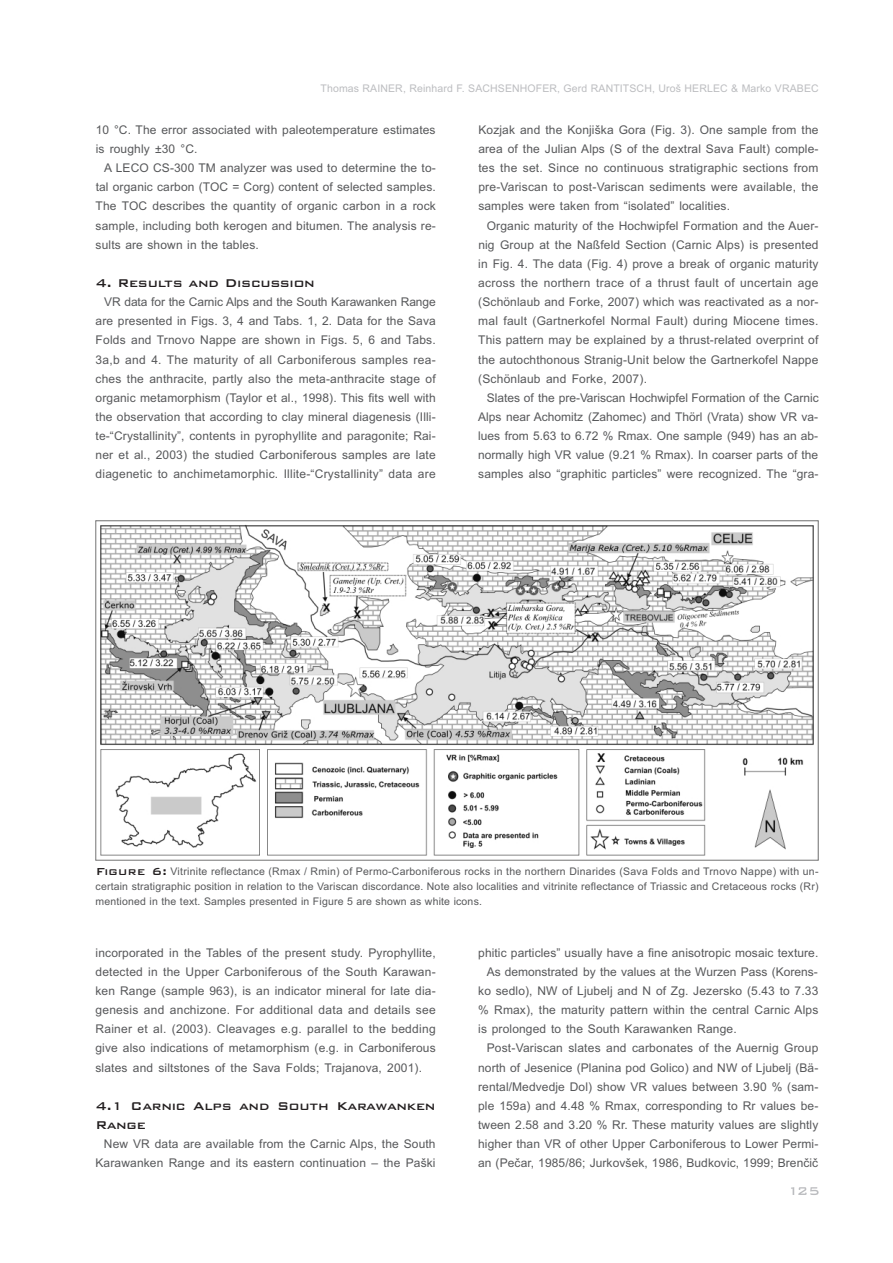
<style>
.page{position:relative;width:893px;height:1263px;background:#fff}
.page>*{position:absolute;margin:0;border:0;box-sizing:border-box;transform-origin:0 0}
.t1{font:500 15px/19.2px "Bank Gothic BT";letter-spacing:-.015em;color:#231f20}
.t2{font:12px/19.2px "Arial";letter-spacing:.01em;color:#57585a;text-align:justify}
.t3{font:10.5px/14.9px "Arial";letter-spacing:.015em;color:#57585a;text-align:justify}
.t4{font:10.5px "Arial";letter-spacing:.01em;color:#bcbdc0}
.s1{font-family:"Bank Gothic BT";font-weight:500;font-size:13.5px;color:#231f20}
</style>
<div class="page">
<img style="left:95px;top:521px;width:724px;height:340px">
<svg style="left:791px;top:1187px;width:28px;height:8px"></svg>
<p class="t4" style="left:321px;top:84px;width:500px">Thomas RAINER, Reinhard F. SACHSENHOFER, Gerd RANTITSCH, Uroš HERLEC &amp; Marko VRABEC</p>
<p class="t2" style="left:96px;top:121px;width:341px">10 °C. The error associated with paleotemperature estimates is roughly ±30 °C.</p>
<p class="t2" style="left:96px;top:159px;width:342px;text-indent:9px">A LECO CS-300 TM analyzer was used to determine the to&shy;tal organic carbon (TOC = Corg) content of selected samples.<br>The TOC describes the quantity of organic carbon in a rock sample, including both kerogen and bitumen. The analysis re&shy;sults are shown in the tables.</p>
<p class="t2" style="left:478px;top:121px;width:342px">Kozjak and the Konjiška Gora (Fig. 3). One sample from the area of the Julian Alps (S of the dextral Sava Fault) comple&shy;tes the set. Since no continuous stratigraphic sections from pre-Variscan to post-Variscan sediments were available, the samples were taken from “isolated” localities.</p>
<p class="t2" style="left:478px;top:217px;width:342px;text-indent:9px">Organic maturity of the Hochwipfel Formation and the Auer&shy;nig Group at the Naßfeld Section (Carnic Alps) is presented in Fig. 4. The data (Fig. 4) prove a break of organic maturity across the northern trace of a thrust fault of uncertain age (Schönlaub and Forke, 2007) which was reactivated as a nor&shy;mal fault (Gartnerkofel Normal Fault) during Miocene times.<br>This pattern may be explained by a thrust-related overprint of the autochthonous Stranig-Unit below the Gartnerkofel Nappe (Schönlaub and Forke, 2007).</p>
<p class="t2" style="left:478px;top:389px;width:342px;text-indent:9px">Slates of the pre-Variscan Hochwipfel Formation of the Carnic Alps near Achomitz (Zahomec) and Thörl (Vrata) show VR va&shy;lues from 5.63 to 6.72 % Rmax. One sample (949) has an ab&shy;normally high VR value (9.21 % Rmax). In coarser parts of the samples also “graphitic particles” were recognized. The “gra-</p>
<p class="t1" style="left:95px;top:274px;width:221px">4. Results and Discussion</p>
<p class="t2" style="left:96px;top:293px;width:342px;text-indent:9px">VR data for the Carnic Alps and the South Karawanken Range are presented in Figs. 3, 4 and Tabs. 1, 2. Data for the Sava Folds and Trnovo Nappe are shown in Figs. 5, 6 and Tabs.<br>3a,b and 4. The maturity of all Carboniferous samples rea&shy;ches the anthracite, partly also the meta-anthracite stage of organic metamorphism (Taylor et al., 1998). This fits well with the observation that according to clay mineral diagenesis (Illi&shy;te-“Crystallinity”, contents in pyrophyllite and paragonite; Rai&shy;ner et al., 2003) the studied Carboniferous samples are late diagenetic to anchimetamorphic. Illite-“Crystallinity” data are</p>
<p class="t3" style="left:96px;top:865px;width:724px"><span class="s1">Figure 6:</span> Vitrinite reflectance (Rmax / Rmin) of Permo-Carboniferous rocks in the northern Dinarides (Sava Folds and Trnovo Nappe) with un&shy;certain stratigraphic position in relation to the Variscan discordance. Note also localities and vitrinite reflectance of Triassic and Cretaceous rocks (Rr) mentioned in the text. Samples presented in Figure 5 are shown as white icons.</p>
<p class="t2" style="left:95px;top:944px;width:342px">incorporated in the Tables of the present study. Pyrophyllite, detected in the Upper Carboniferous of the South Karawan&shy;ken Range (sample 963), is an indicator mineral for late dia&shy;genesis and anchizone. For additional data and details see Rainer et al. (2003). Cleavages e.g. parallel to the bedding give also indications of metamorphism (e.g. in Carboniferous slates and siltstones of the Sava Folds; Trajanova, 2001).</p>
<p class="t1" style="left:95px;top:1096px;width:342px">4.1 Carnic Alps and South Karawanken<br>Range</p>
<p class="t2" style="left:95px;top:1135px;width:342px;text-align:right">New VR data are available from the Carnic Alps, the South<br>Karawanken Range and its eastern continuation – the Paški</p>
<p class="t2" style="left:478px;top:944px;width:342px">phitic particles” usually have a fine anisotropic mosaic texture.</p>
<p class="t2" style="left:487px;top:963px;width:333px">As demonstrated by the values at the Wurzen Pass (Korens-</p>
<p class="t2" style="left:478px;top:982px;width:342px">ko sedlo), NW of Ljubelj and N of Zg. Jezersko (5.43 to 7.33</p>
<p class="t2" style="left:478px;top:1001px;width:342px">% Rmax), the maturity pattern within the central Carnic Alps</p>
<p class="t2" style="left:478px;top:1021px;width:260px">is prolonged to the South Karawanken Range.</p>
<p class="t2" style="left:487px;top:1040px;width:333px">Post-Variscan slates and carbonates of the Auernig Group</p>
<p class="t2" style="left:478px;top:1059px;width:342px">north of Jesenice (Planina pod Golico) and NW of Ljubelj (Bä-</p>
<p class="t2" style="left:478px;top:1078px;width:342px">rental/Medvedje Dol) show VR values between 3.90 % (sam-</p>
<p class="t2" style="left:478px;top:1097px;width:342px">ple 159a) and 4.48 % Rmax, corresponding to Rr values be-</p>
<p class="t2" style="left:478px;top:1116px;width:342px">tween 2.58 and 3.20 % Rr. These maturity values are slightly</p>
<p class="t2" style="left:478px;top:1135px;width:342px">higher than VR of other Upper Carboniferous to Lower Permi-</p>
<p class="t2" style="left:478px;top:1154px;width:342px">an (Pečar, 1985/86; Jurkovšek, 1986, Budkovic, 1999; Brenčič</p>
</div>
